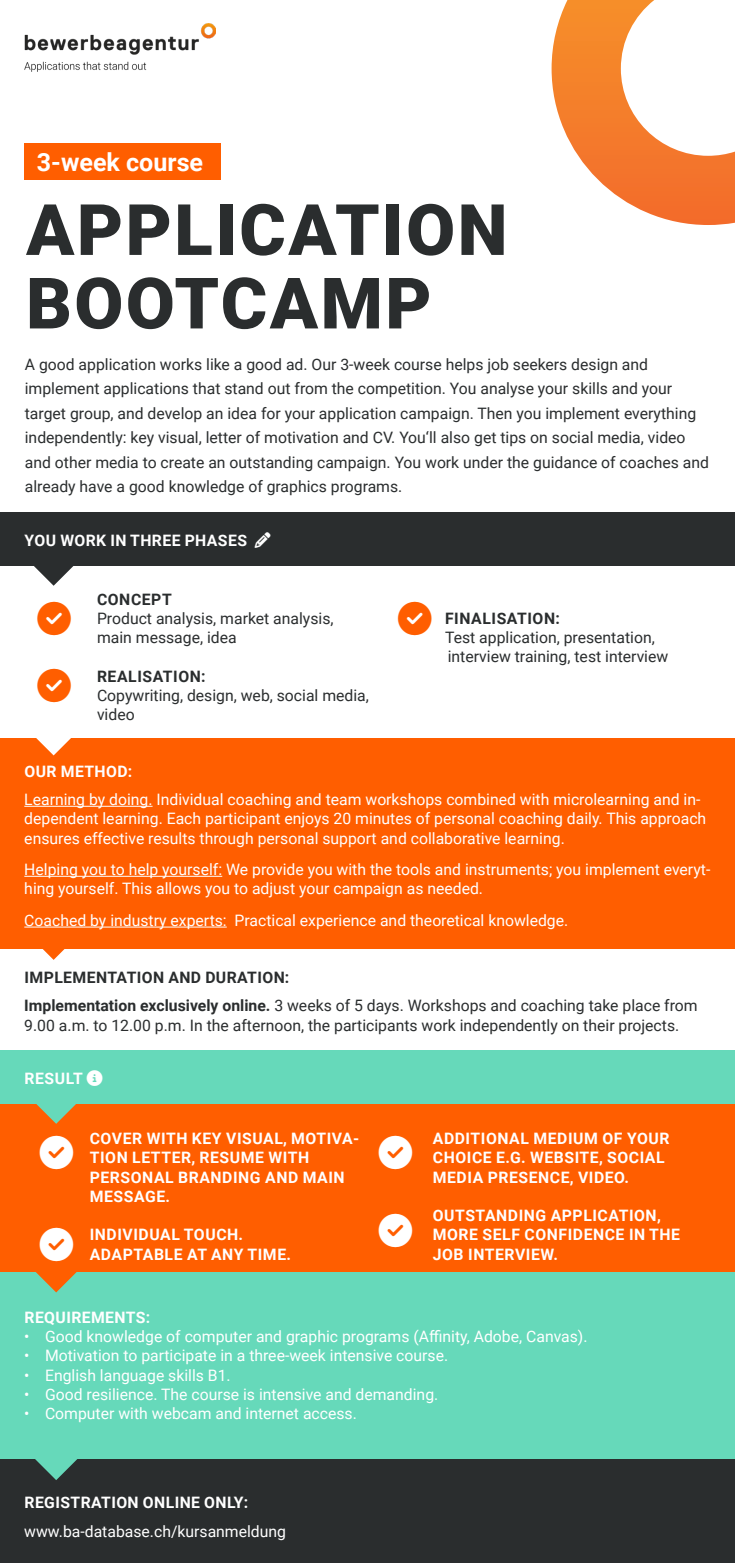
<style>
.page{position:relative;width:735px;height:1563px;background:#fff}
.page>*{position:absolute;margin:0;border:0;box-sizing:border-box;transform-origin:0 0}
.Lauftext{font:900 70.88px/73.5px "Roboto";letter-spacing:.035em;color:#2a2d2e}
.Lauftext-2{font:700 25.03px "Roboto";color:#fff}
.Lauftext-3{font:15.75px/24.5px "Roboto";color:#2a2d2e}
.Lauftext-4{font:15.75px/19.2px "Roboto";color:#fff}
.Lauftext-5{font:700 15.75px/19.2px "Roboto";letter-spacing:.035em;color:#fff}
.Lauftext-6{font:700 15.75px "Roboto";letter-spacing:.035em;color:#2a2d2e}
.s1{font-weight:700}
</style>
<div class="page">
<img style="left:25px;top:24px;width:190px;height:48px">
<svg style="left:551px;top:0;width:183px;height:225px"></svg>
<div style="left:0;top:512px;width:734px;height:53px;background:#2a2d2e"></div>
<svg style="left:32px;top:565px;width:43px;height:21px"></svg>
<div style="left:0;top:738px;width:734px;height:214px;background:#ff5e00"></div>
<hr style="left:24px;top:806px;width:128px;height:1px;background:#fff">
<hr style="left:24px;top:876px;width:198px;height:1px;background:#fff">
<hr style="left:24px;top:926px;width:203px;height:1px;background:#fff">
<svg style="left:36px;top:738px;width:35px;height:17px"></svg>
<div style="left:0;top:950px;width:734px;height:102px;background:#fff"></div>
<svg style="left:32px;top:949px;width:43px;height:11px"></svg>
<div style="left:0;top:1447px;width:734px;height:116px;background:#2a2d2e"></div>
<div style="left:24px;top:143px;width:197px;height:37px;background:#ff5e00"></div>
<div style="left:0;top:1268px;width:734px;height:191px;background:#66d9ba"></div>
<svg style="left:35px;top:1459px;width:43px;height:21px"></svg>
<div style="left:0;top:1103px;width:734px;height:168px;background:#ff5e00"></div>
<svg style="left:34px;top:1271px;width:44px;height:21px"></svg>
<div style="left:0;top:1050px;width:734px;height:53px;background:#66d9ba"></div>
<svg style="left:34px;top:1103px;width:44px;height:21px"></svg>
<p class="Lauftext-2" style="left:37px;top:144px;width:168px">3-week course</p>
<p class="Lauftext" style="left:26px;top:190px;width:482px">APPLICATION<br>BOOTCAMP</p>
<p class="Lauftext-3" style="left:25px;top:351px;width:685px">A good application works like a good ad. Our 3-week course helps job seekers design and implement applications that stand out from the competition. You analyse your skills and your target group, and develop an idea for your application campaign. Then you implement everything independently: key visual, letter of motivation and CV. You‘ll also get tips on social media, video and other media to create an outstanding campaign. You work under the guidance of coaches and already have a good knowledge of graphics programs.</p>
<p class="Lauftext-5" style="left:25px;top:530px;width:224px">YOU WORK IN THREE PHASES</p>
<p class="Lauftext-6" style="left:97px;top:588px;width:76px">CONCEPT</p>
<p class="Lauftext-3" style="left:97px;top:605px;width:238px">Product analysis, market analysis,</p>
<p class="Lauftext-3" style="left:97px;top:624px;width:141px">main message, idea</p>
<p class="Lauftext-6" style="left:97px;top:665px;width:110px">REALISATION:</p>
<p class="Lauftext-3" style="left:97px;top:685px;width:273px;line-height:19.2px">Copywriting, design, web, social media, video</p>
<p class="Lauftext-6" style="left:445px;top:607px;width:116px">FINALISATION:</p>
<p class="Lauftext-3" style="left:445px;top:624px;width:211px">Test application, presentation,</p>
<p class="Lauftext-3" style="left:447px;top:644px;width:222px">interview training, test interview</p>
<p class="Lauftext-5" style="left:25px;top:761px;width:109px">OUR METHOD:</p>
<p class="Lauftext-4" style="left:24px;top:789px;width:683px">Learning by doing. Individual coaching and team workshops combined with microlearning and in&shy;dependent learning. Each participant enjoys 20 minutes of personal coaching daily. This approach ensures effective results through personal support and collaborative learning.</p>
<p class="Lauftext-4" style="left:24px;top:859px;width:687px">Helping you to help yourself: We provide you with the tools and instruments; you implement everyt&shy;hing yourself. This allows you to adjust your campaign as needed.</p>
<p class="Lauftext-4" style="left:24px;top:910px;width:545px">Coached by industry experts: Practical experience and theoretical knowledge.</p>
<p class="Lauftext-6" style="left:25px;top:966px;width:266px">IMPLEMENTATION AND DURATION:</p>
<p class="Lauftext-3" style="left:24px;top:995px;width:674px;line-height:19.2px"><span class="s1">Implementation exclusively online.</span> 3 weeks of 5 days. Workshops and coaching take place from<br>9.00 a.m. to 12.00 p.m. In the afternoon, the participants work independently on their projects.</p>
<p class="Lauftext-5" style="left:25px;top:1068px;width:60px">RESULT</p>
<p class="Lauftext-5" style="left:90px;top:1128px;width:271px">COVER WITH KEY VISUAL, MOTIVA-</p>
<p class="Lauftext-5" style="left:90px;top:1147px;width:221px">TION LETTER, RESUME WITH</p>
<p class="Lauftext-5" style="left:90px;top:1167px;width:256px">PERSONAL BRANDING AND MAIN<br>MESSAGE.</p>
<p class="Lauftext-5" style="left:90px;top:1224px;width:155px">INDIVIDUAL TOUCH.</p>
<p class="Lauftext-5" style="left:90px;top:1244px;width:203px">ADAPTABLE AT ANY TIME.</p>
<p class="Lauftext-5" style="left:432px;top:1128px;width:238px">ADDITIONAL MEDIUM OF YOUR<br>CHOICE E.G. WEBSITE, SOCIAL<br>MEDIA PRESENCE, VIDEO.</p>
<p class="Lauftext-5" style="left:432px;top:1205px;width:249px">OUTSTANDING APPLICATION,<br>MORE SELF CONFIDENCE IN THE<br>JOB INTERVIEW.</p>
<p class="Lauftext-5" style="left:25px;top:1307px;width:127px">REQUIREMENTS:</p>
<p class="Lauftext-4" style="left:24px;top:1326px;width:564px">• Good knowledge of computer and graphic programs (Affinity, Adobe, Canvas).</p>
<p class="Lauftext-4" style="left:24px;top:1345px;width:425px">• Motivation to participate in a three-week intensive course.</p>
<p class="Lauftext-4" style="left:24px;top:1365px;width:208px">• English language skills B1.</p>
<p class="Lauftext-4" style="left:24px;top:1384px;width:415px">• Good resilience. The course is intensive and demanding.</p>
<p class="Lauftext-4" style="left:24px;top:1403px;width:334px">• Computer with webcam and internet access.</p>
<p class="Lauftext-5" style="left:25px;top:1492px;width:225px">REGISTRATION ONLINE ONLY:</p>
<p class="Lauftext-4" style="left:24px;top:1521px;width:263px">www.ba-database.ch/kursanmeldung</p>
</div>
